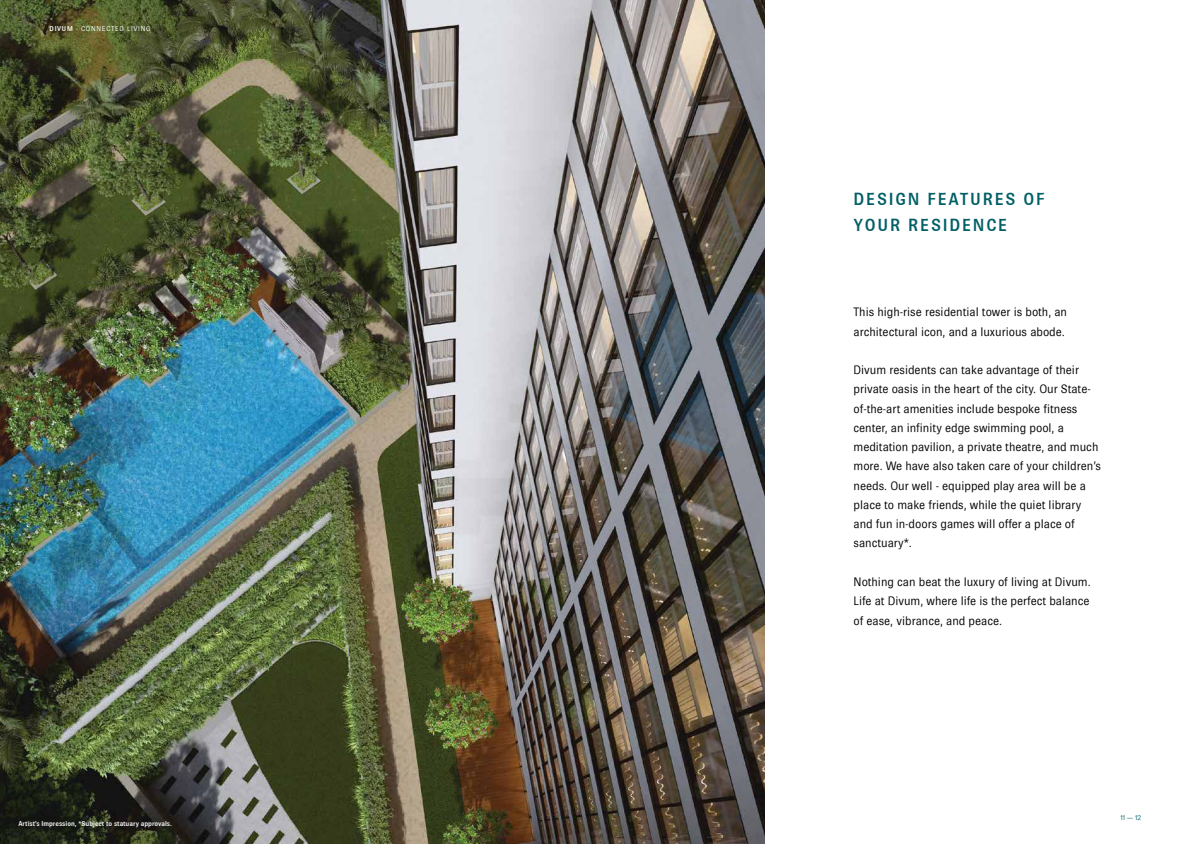
<style>
.page{position:relative;width:1191px;height:844px;background:#fff}
.page>*{position:absolute;margin:0;border:0;box-sizing:border-box;transform-origin:0 0}
.t1{font:500 17.5px/26.2px "Brown";letter-spacing:.1em;color:#036067}
.t2{font:300 12.25px/19.2px "Brown";color:#000}
.t3{font:500 7px "Brown";color:#fff}
.t4{font:300 7px "Brown";letter-spacing:.1em;color:#fff}
.t5{font:300 7px "Brown";color:#036067}
.s1{font-weight:500}
</style>
<div class="page">
<img style="left:0;top:0;width:764px;height:843px">
<svg style="left:0;top:817px;width:151px;height:11px;background:#1b1d15"></svg>
<p class="t4" style="left:50px;top:25px;width:102px"><span class="s1">DIVUM</span> - CONNECTED LIVING</p>
<p class="t3" style="left:18px;top:819px;width:155px">Artist’s Impression, *Subject to statuary approvals.</p>
<h1 class="t1" style="left:853px;top:185px;width:193px">DESIGN FEATURES OF<br>YOUR RESIDENCE</h1>
<p class="t2" style="left:853px;top:302px;width:215px">This high-rise residential tower is both, an architectural icon, and a luxurious abode.</p>
<p class="t2" style="left:853px;top:360px;width:249px">Divum residents can take advantage of their private oasis in the heart of the city. Our State&shy;of-the-art amenities include bespoke fitness center, an infinity edge swimming pool, a meditation pavilion, a private theatre, and much more. We have also taken care of your children’s needs. Our well - equipped play area will be a place to make friends, while the quiet library and fun in-doors games will offer a place of sanctuary*.</p>
<p class="t2" style="left:853px;top:572px;width:238px;text-align:justify">Nothing can beat the luxury of living at Divum.<br>Life at Divum, where life is the perfect balance of ease, vibrance, and peace.</p>
<p class="t5" style="left:1120px;top:813px;width:22px">11 — 12</p>
</div>
